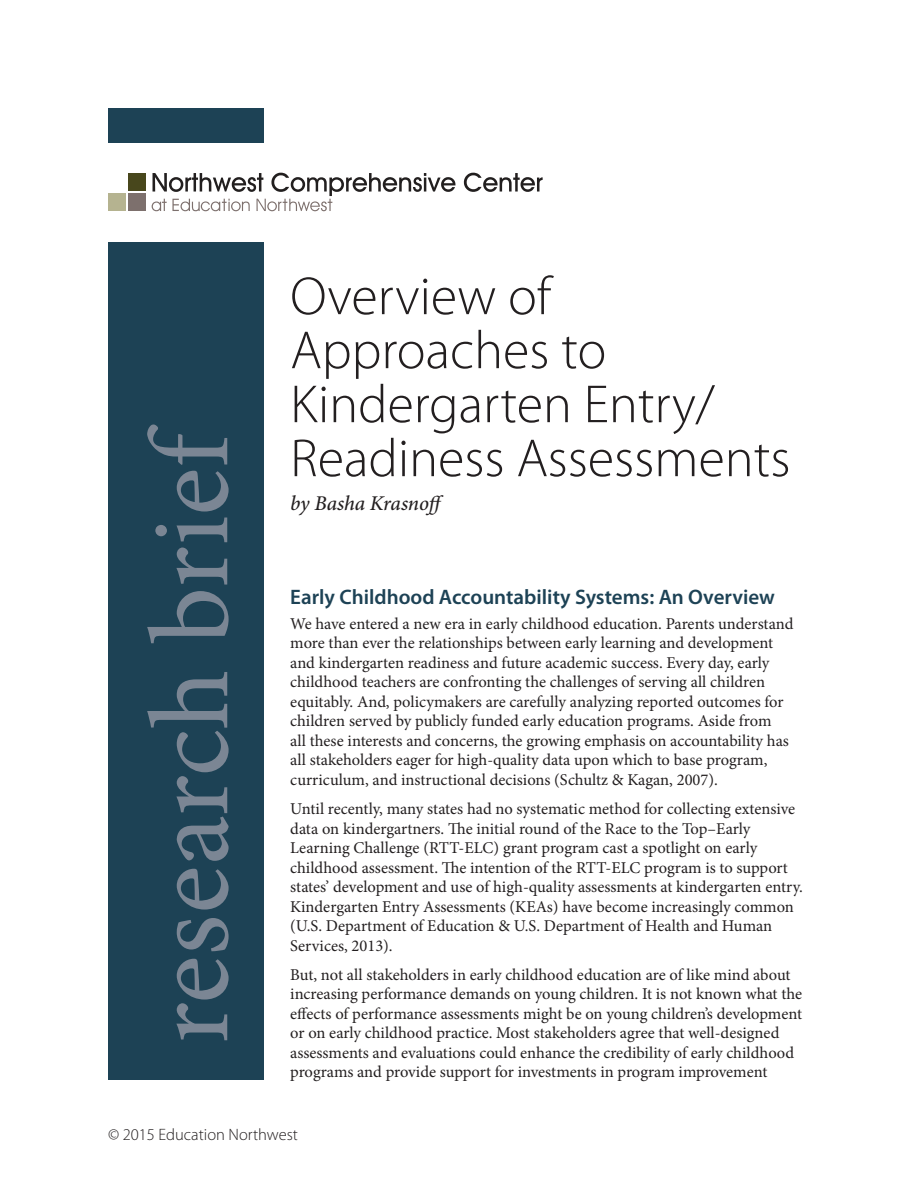
<style>
.page{position:relative;width:918px;height:1188px;background:#fff}
.page>*{position:absolute;margin:0;border:0;box-sizing:border-box;transform-origin:0 0}
.t1{font:112.5px "Minion Pro";color:#7b8694}
.t2{font:300 54px/54px "Myriad Pro";color:#231f20}
.subheading{font:600 21px "Myriad Pro";color:#1d4255}
.t3{font:italic 500 21px "Minion Pro";letter-spacing:-.01em;color:#231f20}
.t4{font:16.5px/19.5px "Minion Pro";color:#231f20}
.t5{font:300 16.5px "Myriad Pro";color:#231f20}
</style>
<div class="page">
<div style="left:108px;top:108px;width:155px;height:972px;background:#1d4255"></div>
<div style="left:77px;top:142px;width:497px;height:100px;background:#fff"></div>
<div style="left:128px;top:193px;width:18px;height:18px;background:#7d706d"></div>
<div style="left:108px;top:193px;width:18px;height:18px;background:#b5b390"></div>
<div style="left:128px;top:173px;width:18px;height:18px;background:#48471c"></div>
<svg style="left:152px;top:173px;width:391px;height:38px"></svg>
<div style="left:108px;top:108px;width:155px;height:35px;background:#1d4255"></div>
<p class="t1" style="left:116px;top:1044px;width:621px;rotate:-90deg">research brief</p>
<p class="t2" style="left:290px;top:270px;width:502px">Overview of<br>Approaches to<br>Kindergarten Entry/<br>Readiness Assessments</p>
<p class="t3" style="left:290px;top:489px;width:158px">by Basha Krasnoff</p>
<p class="subheading" style="left:290px;top:584px;width:486px">Early Childhood Accountability Systems: An Overview</p>
<p class="t4" style="left:290px;top:614px;width:505px">We have entered a new era in early childhood education. Parents understand more than ever the relationships between early learning and development and kindergarten readiness and future academic success. Every day, early childhood teachers are confronting the challenges of serving all children equitably. And, policymakers are carefully analyzing reported outcomes for children served by publicly funded early education programs. Aside from<br>all these interests and concerns, the growing emphasis on accountability has all stakeholders eager for high-quality data upon which to base program, curriculum, and instructional decisions (Schultz &amp; Kagan, 2007).</p>
<p class="t4" style="left:290px;top:799px;width:514px">Until recently, many states had no systematic method for collecting extensive data on kindergartners. The initial round of the Race to the Top–Early Learning Challenge (RTT-ELC) grant program cast a spotlight on early childhood assessment. The intention of the RTT-ELC program is to support states’ development and use of high-quality assessments at kindergarten entry.<br>Kindergarten Entry Assessments (KEAs) have become increasingly common (U.S. Department of Education &amp; U.S. Department of Health and Human Services, 2013).</p>
<p class="t4" style="left:290px;top:965px;width:514px">But, not all stakeholders in early childhood education are of like mind about increasing performance demands on young children. It is not known what the effects of performance assessments might be on young children’s development or on early childhood practice. Most stakeholders agree that well-designed assessments and evaluations could enhance the credibility of early childhood programs and provide support for investments in program improvement</p>
<p class="t5" style="left:108px;top:1126px;width:192px">© 2015 Education Northwest</p>
</div>
